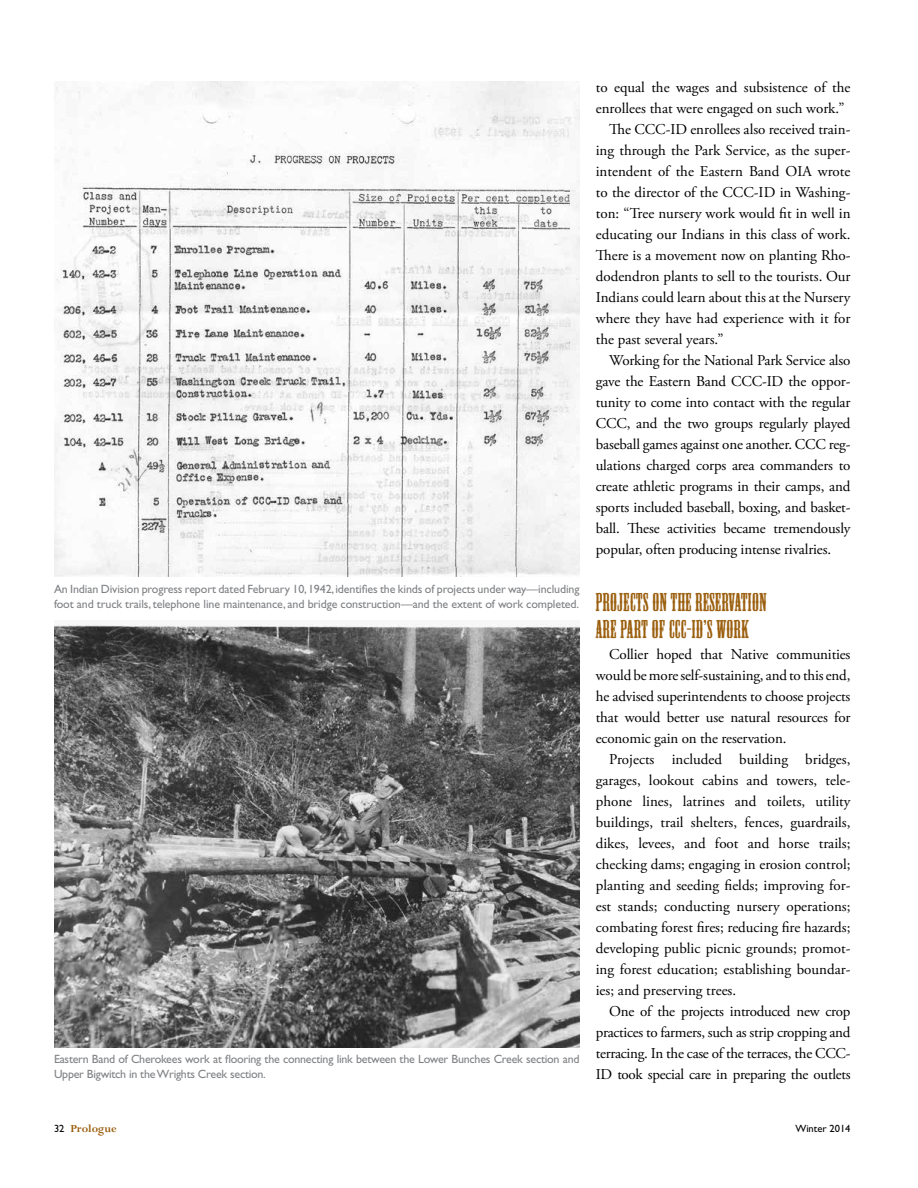
<style>
.page{position:relative;width:918px;height:1188px;background:#fff}
.page>*{position:absolute;margin:0;border:0;box-sizing:border-box;transform-origin:0 0}
.t1{font:24px/27px "Mesquite";letter-spacing:.02em;color:#9b5f0e}
.t2{font:15px/21px "Adobe Garamond Pro";letter-spacing:-.01em;color:#000;text-align:justify}
.t3{font:12px/15px "Gill Sans Std";letter-spacing:-.01em;color:#808285}
.t4{font:700 12px "Perpetua Std";color:#9b5f0e}
.t5{font:10.5px "Gill Sans Std";color:#000}
.s1{font-family:"Gill Sans Std";font-weight:400;font-size:10.5px;color:#000}
</style>
<div class="page">
<img style="left:54px;top:81px;width:526px;height:495px">
<img style="left:54px;top:624px;width:526px;height:423px">
<p class="t3" style="left:54px;top:582px;width:527px">An Indian Division progress report dated February 10, 1942, identifies the kinds of projects under way—including foot and truck trails, telephone line maintenance, and bridge construction—and the extent of work completed.</p>
<p class="t3" style="left:54px;top:1052px;width:527px">Eastern Band of Cherokees work at flooring the connecting link between the Lower Bunches Creek section and<br>Upper Bigwitch in the Wrights Creek section.</p>
<p class="t2" style="left:596px;top:77px;width:256px">to equal the wages and subsistence of the enrollees that were engaged on such work.”</p>
<p class="t2" style="left:596px;top:119px;width:256px;text-indent:14px">The CCC-ID enrollees also received train&shy;ing through the Park Service, as the super&shy;intendent of the Eastern Band OIA wrote to the director of the CCC-ID in Washing&shy;ton: “Tree nursery work would fit in well in educating our Indians in this class of work.<br>There is a movement now on planting Rho&shy;dodendron plants to sell to the tourists. Our Indians could learn about this at the Nursery where they have had experience with it for the past several years.”</p>
<p class="t2" style="left:596px;top:350px;width:256px;text-indent:14px">Working for the National Park Service also gave the Eastern Band CCC-ID the oppor&shy;tunity to come into contact with the regular CCC, and the two groups regularly played baseball games against one another. CCC reg&shy;ulations charged corps area commanders to create athletic programs in their camps, and sports included baseball, boxing, and basket&shy;ball. These activities became tremendously popular, often producing intense rivalries.</p>
<p class="t1" style="left:596px;top:589px;width:172px">PROJECTS ON THE RESERVATION<br>ARE PART OF CCC-ID’S WORK</p>
<p class="t2" style="left:596px;top:644px;width:256px;text-indent:14px">Collier hoped that Native communities would be more self-sustaining, and to this end, he advised superintendents to choose projects that would better use natural resources for economic gain on the reservation.</p>
<p class="t2" style="left:596px;top:749px;width:256px;text-indent:14px">Projects included building bridges, garages, lookout cabins and towers, tele&shy;phone lines, latrines and toilets, utility buildings, trail shelters, fences, guardrails, dikes, levees, and foot and horse trails; checking dams; engaging in erosion control; planting and seeding fields; improving for&shy;est stands; conducting nursery operations; combating forest fires; reducing fire hazards; developing public picnic grounds; promot&shy;ing forest education; establishing boundar&shy;ies; and preserving trees.</p>
<p class="t2" style="left:596px;top:1001px;width:256px;text-indent:14px">One of the projects introduced new crop practices to farmers, such as strip cropping and terracing. In the case of the terraces, the CCC-ID took special care in preparing the outlets</p>
<p class="t4" style="left:54px;top:1123px;width:64px"><span class="s1">32</span> Prologue</p>
<p class="t5" style="left:795px;top:1122px;width:57px">Winter 2014</p>
</div>
